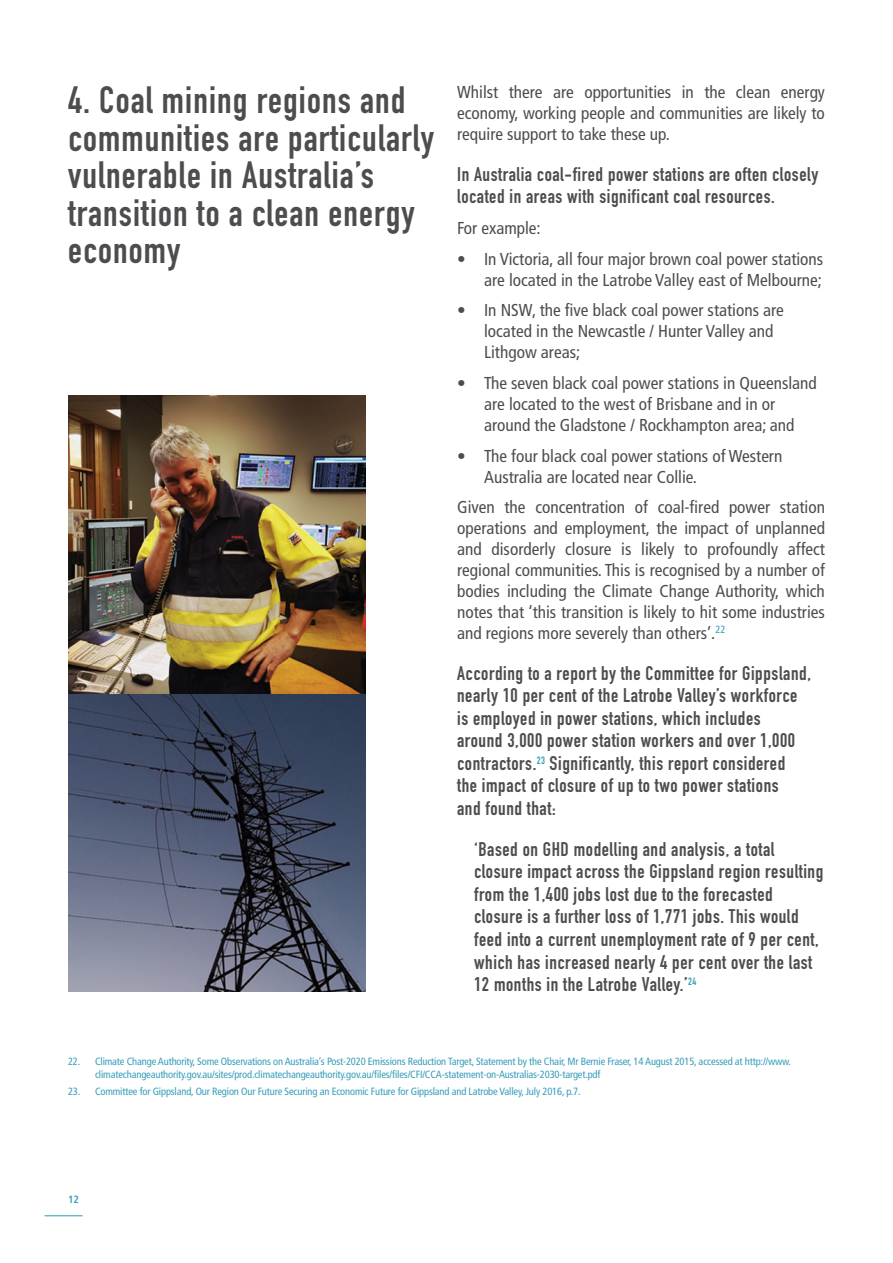
<style>
.page{position:relative;width:893px;height:1263px;background:#fff}
.page>*{position:absolute;margin:0;border:0;box-sizing:border-box;transform-origin:0 0}
.t1{font:37.5px/37.5px "DIN Engschrift";letter-spacing:.03em;color:#4d4d4f}
.t2{font:19.5px/22.5px "DIN Engschrift";letter-spacing:.03em;color:#4d4d4f}
.t3{font:condensed 17.25px/21px "Frutiger";color:#4d4d4f}
.t4{font:condensed 10.5px/12.8px "Frutiger";letter-spacing:-.015em;color:#389eba}
.t5{font:700 condensed 10.5px "Frutiger";color:#389eba}
</style>
<div class="page">
<hr style="left:45px;top:1215px;width:37px;height:1px;background:#389eba">
<img style="left:68px;top:395px;width:298px;height:596px">
<h1 class="t1" style="left:68px;top:82px;width:367px">4. Coal mining regions and communities are particularly vulnerable in Australia’s transition to a clean energy economy</h1>
<p class="t3" style="left:457px;top:82px;width:369px;text-align:justify">Whilst there are opportunities in the clean energy economy, working people and communities are likely to require support to take these up.</p>
<p class="t2" style="left:457px;top:163px;width:363px">In Australia coal-fired power stations are often closely located in areas with significant coal resources.</p>
<p class="t3" style="left:457px;top:218px;width:85px">For example:</p>
<p class="t3" style="left:457px;top:248px;width:368px;text-align:right">• In Victoria, all four major brown coal power stations are located in the Latrobe Valley east of Melbourne;</p>
<p class="t3" style="left:484px;top:300px;width:301px;text-indent:-27px">• In NSW, the five black coal power stations are located in the Newcastle / Hunter Valley and<br>Lithgow areas;</p>
<p class="t3" style="left:484px;top:373px;width:334px;text-indent:-27px">• The seven black coal power stations in Queensland are located to the west of Brisbane and in or around the Gladstone / Rockhampton area; and</p>
<p class="t3" style="left:484px;top:445px;width:300px;text-indent:-27px">• The four black coal power stations of Western<br>Australia are located near Collie.</p>
<p class="t3" style="left:457px;top:497px;width:369px;text-align:justify">Given the concentration of coal-fired power station operations and employment, the impact of unplanned and disorderly closure is likely to profoundly affect regional communities. This is recognised by a number of bodies including the Climate Change Authority, which notes that ‘this transition is likely to hit some industries and regions more severely than others’.<sup>22</sup></p>
<p class="t2" style="left:457px;top:662px;width:355px">According to a report by the Committee for Gippsland, nearly 10 per cent of the Latrobe Valley’s workforce is employed in power stations, which includes around 3,000 power station workers and over 1,000 contractors.<sup>23</sup> Significantly, this report considered<br>the impact of closure of up to two power stations<br>and found that:</p>
<p class="t2" style="left:474px;top:838px;width:351px">‘Based on GHD modelling and analysis, a total closure impact across the Gippsland region resulting from the 1,400 jobs lost due to the forecasted closure is a further loss of 1,771 jobs. This would feed into a current unemployment rate of 9 per cent, which has increased nearly 4 per cent over the last 12 months in the Latrobe Valley.’<sup>24</sup></p>
<p class="t4" style="left:95px;top:1055px;width:697px;text-indent:-27px">22. Climate Change Authority, Some Observations on Australia’s Post-2020 Emissions Reduction Target, Statement by the Chair, Mr Bernie Fraser, 14 August 2015, accessed at http://www. climatechangeauthority.gov.au/sites/prod.climatechangeauthority.gov.au/files/files/CFI/CCA-statement-on-Australias-2030-target.pdf</p>
<p class="t4" style="left:68px;top:1085px;width:514px">23. Committee for Gippsland, Our Region Our Future Securing an Economic Future for Gippsland and Latrobe Valley, July 2016, p.7.</p>
<p class="t5" style="left:68px;top:1193px;width:12px">12</p>
</div>
